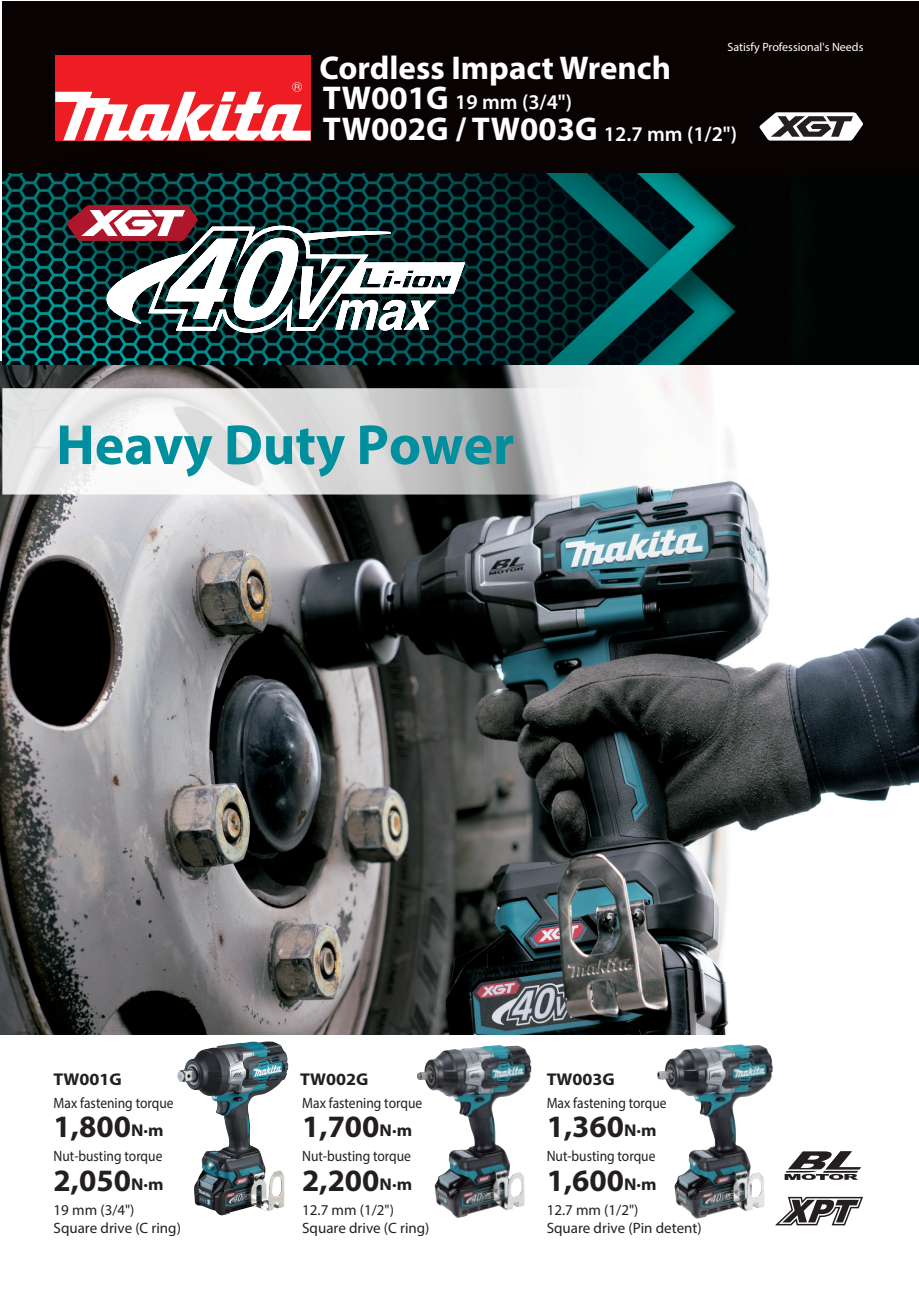
<style>
.page{position:relative;width:919px;height:1289px;background:#fff}
.page>*{position:absolute;margin:0;border:0;box-sizing:border-box;transform-origin:0 0}
.t1{font:700 57px "Myriad Pro";color:#008f9e}
.t2{font:700 33px/61.8px "Myriad Pro";color:#fff}
.t3{font:700 31.2px/54.3px "Myriad Pro";color:#231f20}
.t4{font:600 21px "Myriad Pro";color:#fff}
.t5{font:700 17.1px "Myriad Pro";color:#231f20;scale:1.05 1}
.t6{font:15px "Myriad Pro";color:#231f20;scale:.9 1}
.t7{font:15px/18px "Myriad Pro";color:#231f20}
.t8{font:12px "Myriad Pro";color:#fff}
.s1{font-weight:600;font-size:21px}
.s2{font-weight:700;font-size:33px}
.s3{font-size:17.1px}
</style>
<div class="page">
<img style="left:0;top:361px;width:918px;height:673px">
<div style="left:2px;top:1px;width:916px;height:172px;background:#080302"></div>
<svg style="left:759px;top:112px;width:104px;height:29px;background:#969495"></svg>
<img style="left:2px;top:173px;width:916px;height:191px">
<img style="left:3px;top:173px;width:526px;height:215px">
<svg style="left:66px;top:205px;width:399px;height:128px"></svg>
<svg style="left:2px;top:388px;width:624px;height:106px"></svg>
<img style="left:177px;top:1041px;width:88px;height:121px">
<img style="left:417px;top:1045px;width:101px;height:173px">
<img style="left:657px;top:1044px;width:107px;height:175px">
<div style="left:55px;top:55px;width:255px;height:85px;background:#ee1d23"></div>
<svg style="left:55px;top:82px;width:255px;height:58px"></svg>
<svg style="left:784px;top:1151px;width:76px;height:28px"></svg>
<div style="left:773px;top:1192px;width:92px;height:37px;background:linear-gradient(to right,#fff,#fff)"></div>
<svg style="left:775px;top:1196px;width:88px;height:29px"></svg>
<p class="t8" style="left:727px;top:40px;width:138px">Satisfy Professional's Needs</p>
<h2 class="t2" style="left:319px;top:35px;width:419px">Cordless Impact Wrench<br>TW002G / TW003G <span class="s1">12.7 mm (1/2")</span></h2>
<h3 class="t4" style="left:323px;top:89px;width:250px"><span class="s2">TW001G</span> 19 mm (3/4")</h3>
<h1 class="t1" style="left:56px;top:407px;width:459px">Heavy Duty Power</h1>
<p class="t5" style="left:54px;top:1067px;width:66px">TW001G</p>
<p class="t5" style="left:300px;top:1067px;width:66px">TW002G</p>
<p class="t6" style="left:54px;top:1093px;width:135px">Max fastening torque</p>
<p class="t6" style="left:302px;top:1093px;width:135px">Max fastening torque</p>
<p class="t5" style="left:546px;top:1067px;width:66px">TW003G</p>
<p class="t6" style="left:546px;top:1093px;width:135px">Max fastening torque</p>
<h3 class="t3" style="left:54px;top:1098px;width:111px">1,800<span class="s3">N·m<br></span>2,050<span class="s3">N·m</span></h3>
<h3 class="t3" style="left:302px;top:1098px;width:111px">1,700<span class="s3">N·m</span></h3>
<p class="t6" style="left:54px;top:1147px;width:122px">Nut-busting torque</p>
<p class="t6" style="left:302px;top:1147px;width:122px">Nut-busting torque</p>
<p class="t7" style="left:54px;top:1200px;width:129px">19 mm (3/4")<br>Square drive (C ring)</p>
<h3 class="t3" style="left:302px;top:1152px;width:111px">2,200<span class="s3">N·m</span></h3>
<p class="t7" style="left:302px;top:1200px;width:129px">12.7 mm (1/2")<br>Square drive (C ring)</p>
<h3 class="t3" style="left:546px;top:1098px;width:111px">1,360<span class="s3">N·m</span></h3>
<p class="t6" style="left:546px;top:1147px;width:122px">Nut-busting torque</p>
<h3 class="t3" style="left:546px;top:1152px;width:111px">1,600<span class="s3">N·m</span></h3>
<p class="t7" style="left:546px;top:1200px;width:156px">12.7 mm (1/2")<br>Square drive (Pin detent)</p>
</div>
